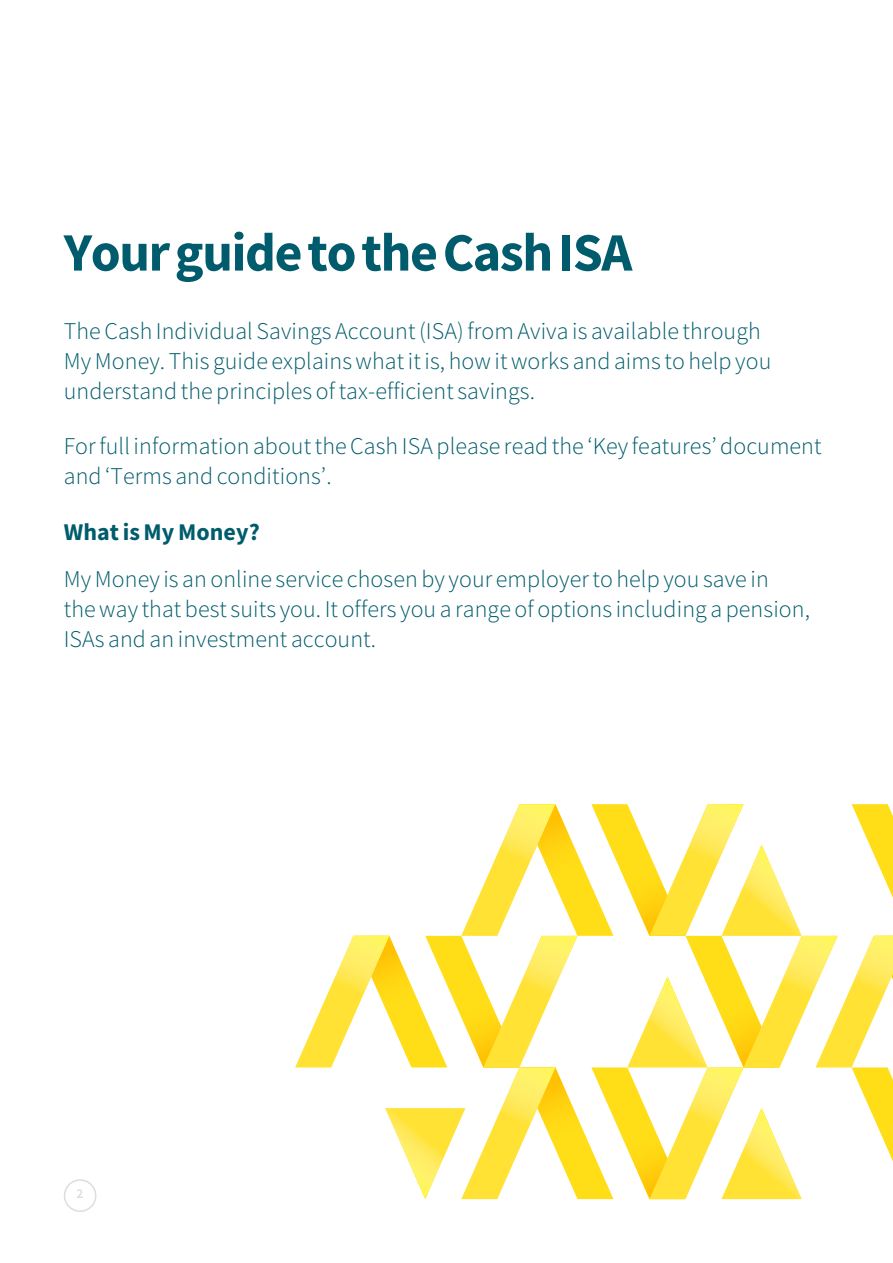
<style>
.page{position:relative;width:893px;height:1263px;background:#fff}
.page>*{position:absolute;margin:0;border:0;box-sizing:border-box;transform-origin:0 0}
.t1{font:700 54px "Source Sans Pro";letter-spacing:-.025em;color:#005c6c}
.t2{font:300 24px/30px "Source Sans Pro";letter-spacing:.005em;color:#005c6c}
.t3{font:700 24px "Source Sans Pro";letter-spacing:.005em;color:#005c6c}
.t4{font:600 13.5px "Source Sans Pro";color:#dedddc}
</style>
<div class="page">
<div style="left:64px;top:1179px;width:32px;height:33px;border:2px solid #dedddc;border-radius:50%"></div>
<svg style="left:295px;top:804px;width:598px;height:395px"></svg>
<h1 class="t1" style="left:64px;top:216px;width:570px">Your guide to the Cash ISA</h1>
<p class="t2" style="left:64px;top:316px;width:709px">The Cash Individual Savings Account (ISA) from Aviva is available through<br>My Money. This guide explains what it is, how it works and aims to help you understand the principles of tax-efficient savings.</p>
<p class="t2" style="left:64px;top:431px;width:759px">For full information about the Cash ISA please read the ‘Key features’ document and ‘Terms and conditions’.</p>
<p class="t3" style="left:64px;top:516px;width:198px">What is My Money?</p>
<p class="t2" style="left:64px;top:564px;width:748px">My Money is an online service chosen by your employer to help you save in<br>the way that best suits you. It offers you a range of options including a pension,<br>ISAs and an investment account.</p>
<p class="t4" style="left:77px;top:1185px;width:8px">2</p>
</div>
